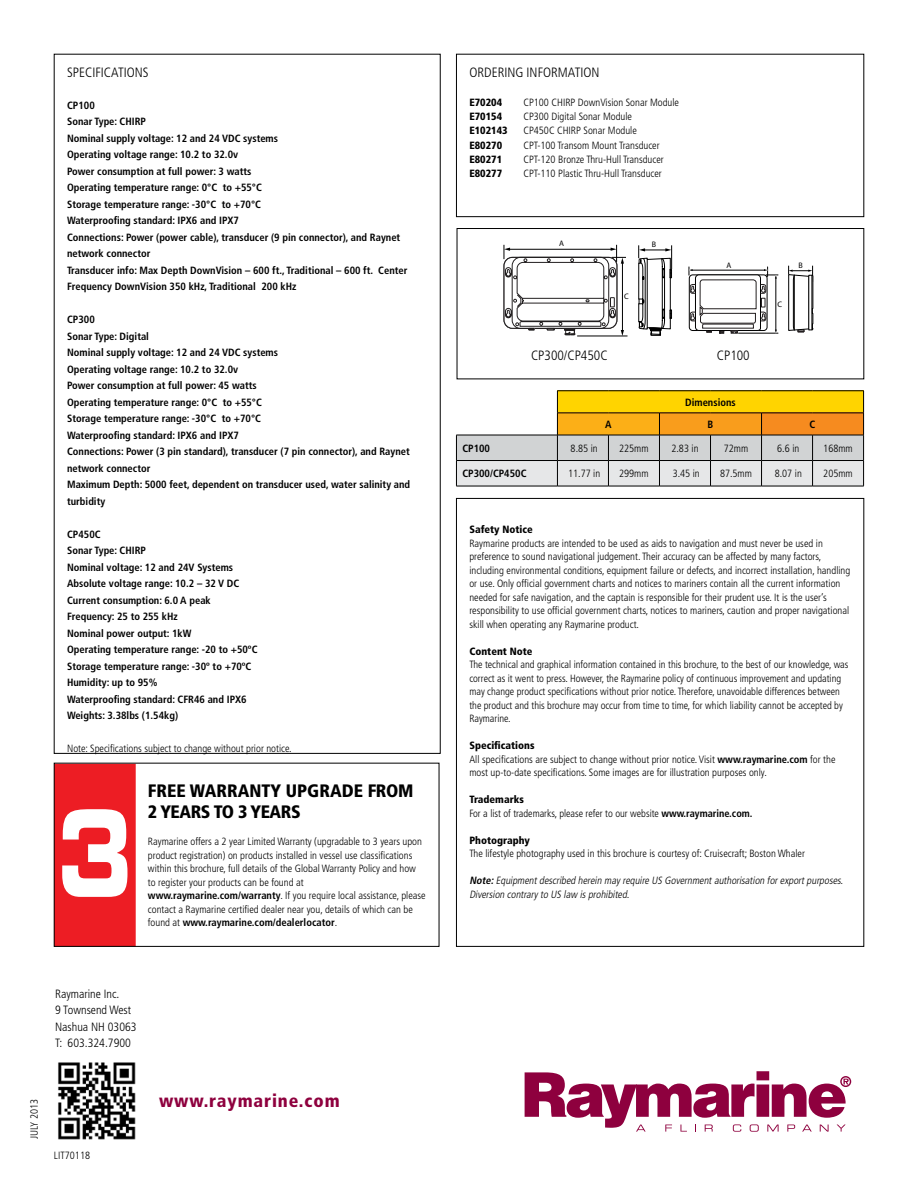
<style>
.page{position:relative;width:918px;height:1188px;background:#fff}
.page>*{position:absolute;margin:0;border:0;box-sizing:border-box;transform-origin:0 0}
.t1{font:900 condensed 18px/21.6px "Frutiger";color:#000}
.t2{font:900 condensed 18px "Frutiger";letter-spacing:.05em;color:#8e003e}
.t3{font:300 condensed 13.5px "Frutiger";color:#000}
.t4{font:300 condensed 12px/16.5px "Frutiger";color:#000}
.t5{font:300 condensed 10.5px/13.5px "Frutiger";color:#000}
.t6{font:700 condensed 10.5px/16.5px "Frutiger";color:#000}
.t7{font:italic 300 condensed 10.5px/13.5px "Frutiger";color:#000}
.t8{font:900 condensed 10.5px "Frutiger";color:#000}
.t9{font:7.95px "Myriad Pro";color:#000}
.s1{font-weight:700}
.s2{font-weight:900}
</style>
<div class="page">
<svg style="left:525px;top:1071px;width:326px;height:61px"></svg>
<img style="left:58px;top:1062px;width:78px;height:78px">
<svg style="left:56px;top:765px;width:80px;height:180px"></svg>
<hr style="left:557px;top:486px;width:51px;height:1px;background:#000">
<hr style="left:608px;top:486px;width:51px;height:1px;background:#000">
<hr style="left:659px;top:486px;width:52px;height:1px;background:#000">
<hr style="left:711px;top:486px;width:51px;height:1px;background:#000">
<hr style="left:762px;top:486px;width:51px;height:1px;background:#000">
<hr style="left:813px;top:486px;width:51px;height:1px;background:#000">
<svg style="left:456px;top:391px;width:408px;height:95px;background:#e1cb93"></svg>
<hr style="left:456px;top:486px;width:101px;height:1px;background:#000">
<div style="left:54px;top:763px;width:385px;height:184px;border:1px solid #000"></div>
<svg style="left:638px;top:245px;width:35px;height:91px"></svg>
<hr style="left:577px;top:336px;width:51px;height:1px;background:#000">
<svg style="left:504px;top:245px;width:122px;height:91px"></svg>
<svg style="left:788px;top:266px;width:26px;height:66px"></svg>
<hr style="left:812px;top:275px;width:1px;height:55px;background:#010101">
<svg style="left:689px;top:267px;width:89px;height:67px"></svg>
<div style="left:457px;top:228px;width:407px;height:151px;border:1px solid #000"></div>
<div style="left:456px;top:54px;width:408px;height:163px;border:1px solid #000"></div>
<p class="t3" style="left:67px;top:65px;width:12px">Specificati</p>
<p class="t3" style="left:127px;top:65px;width:16px">ons</p>
<p class="t6" style="left:67px;top:97px;width:342px">CP100<br>Sonar Type: CHIRP<br>Nominal supply voltage: 12 and 24 VDC systems<br>Operating voltage range: 10.2 to 32.0v<br>Power consumption at full power: 3 watts<br>Operating temperature range: 0°C to +55°C<br>Storage temperature range: -30°C to +70°C<br>Waterproofing standard: IPX6 and IPX7<br>Connections: Power (power cable), transducer (9 pin connector), and Raynet network connector<br>Transducer info: Max Depth DownVision – 600 ft., Traditional – 600 ft. Center Frequency DownVision 350 kHz, Traditional 200 kHz</p>
<p class="t6" style="left:67px;top:311px;width:345px">CP300<br>Sonar Type: Digital<br>Nominal supply voltage: 12 and 24 VDC systems<br>Operating voltage range: 10.2 to 32.0v<br>Power consumption at full power: 45 watts<br>Operating temperature range: 0°C to +55°C<br>Storage temperature range: -30°C to +70°C<br>Waterproofing standard: IPX6 and IPX7<br>Connections: Power (3 pin standard), transducer (7 pin connector), and Raynet network connector<br>Maximum Depth: 5000 feet, dependent on transducer used, water salinity and turbidity</p>
<p class="t6" style="left:67px;top:526px;width:192px">CP450C<br>Sonar Type: CHIRP<br>Nominal voltage: 12 and 24V Systems<br>Absolute voltage range: 10.2 – 32 V DC<br>Current consumption: 6.0 A peak<br>Frequency: 25 to 255 kHz<br>Nominal power output: 1kW<br>Operating temperature range: -20 to +50ºC<br>Storage temperature range: -30º to +70ºC<br>Humidity: up to 95%<br>Waterproofing standard: CFR46 and IPX6<br>Weights: 3.38lbs (1.54kg)</p>
<p class="t5" style="left:67px;top:742px;width:226px">Note: Specifications subject to change without prior notice.</p>
<h1 class="t1" style="left:148px;top:780px;width:267px">FREE WARRANTY UPGRADE from<br>2 years</h1>
<h1 class="t1" style="left:214px;top:801px;width:48px">to 3 years</h1>
<p class="t5" style="left:148px;top:835px;width:279px">Raymarine offers a 2 year Limited Warranty (upgradable to 3 years upon product registration) on products installed in vessel use classifications within this brochure, full details of the Global Warranty Policy and how to register your products can be found at <span class="s1">www.raymarine.com/warranty</span>. If you require local assistance, please contact a Raymarine certified dealer near you, details of which can be found at <span class="s1">www.raymarine.com/dealerlocator</span>.</p>
<p class="t4" style="left:55px;top:985px;width:83px">Raymarine Inc.<br>9 Townsend West<br>Nashua NH 03063<br>T: 603.324.7900</p>
<p class="t5" style="left:28px;top:1139px;width:41px;rotate:-90deg">JULY 2013</p>
<p class="t5" style="left:54px;top:1148px;width:38px">LIT70118</p>
<h1 class="t2" style="left:159px;top:1090px;width:182px">www.raymarine.com</h1>
<p class="t3" style="left:469px;top:65px;width:132px">ORDERING INFORMATION</p>
<p class="t8" style="left:469px;top:96px;width:34px">E70204</p>
<p class="t5" style="left:523px;top:96px;width:157px">CP100 CHIRP DownVision Sonar Module</p>
<p class="t8" style="left:469px;top:110px;width:34px">E70154</p>
<p class="t5" style="left:523px;top:110px;width:110px">CP300 Digital Sonar Module</p>
<p class="t8" style="left:469px;top:124px;width:40px">E102143</p>
<p class="t5" style="left:523px;top:124px;width:115px">CP450C CHIRP Sonar Module</p>
<p class="t8" style="left:469px;top:139px;width:34px">E80270</p>
<p class="t5" style="left:523px;top:138px;width:138px">CPT-100 Transom Mount Transducer</p>
<p class="t8" style="left:469px;top:153px;width:34px">E80271</p>
<p class="t5" style="left:523px;top:153px;width:142px">CPT-120 Bronze Thru-Hull Transducer</p>
<p class="t8" style="left:469px;top:167px;width:34px">E80277</p>
<p class="t5" style="left:523px;top:167px;width:140px">CPT-110 Plastic Thru-Hull Transducer</p>
<p class="t9" style="left:559px;top:239px;width:6px">A</p>
<p class="t9" style="left:624px;top:292px;width:6px">C</p>
<p class="t9" style="left:652px;top:239px;width:6px">B</p>
<p class="t9" style="left:727px;top:261px;width:6px">A</p>
<p class="t9" style="left:798px;top:261px;width:6px">B</p>
<p class="t9" style="left:778px;top:299px;width:6px">C</p>
<p class="t3" style="left:531px;top:348px;width:78px">CP300/CP450C</p>
<p class="t3" style="left:717px;top:348px;width:34px">CP100</p>
<p class="t6" style="left:685px;top:394px;width:52px">Dimensions</p>
<p class="t6" style="left:605px;top:416px;width:8px">A</p>
<p class="t6" style="left:708px;top:416px;width:7px">B</p>
<p class="t6" style="left:810px;top:416px;width:7px">C</p>
<p class="t6" style="left:462px;top:440px;width:29px">CP100</p>
<p class="t5" style="left:571px;top:441px;width:29px">8.85 in</p>
<p class="t5" style="left:619px;top:441px;width:31px">225mm</p>
<p class="t5" style="left:671px;top:441px;width:29px">2.83 in</p>
<p class="t5" style="left:724px;top:441px;width:26px">72mm</p>
<p class="t5" style="left:777px;top:441px;width:24px">6.6 in</p>
<p class="t5" style="left:823px;top:441px;width:31px">168mm</p>
<p class="t6" style="left:462px;top:465px;width:66px">CP300/CP450C</p>
<p class="t5" style="left:568px;top:467px;width:34px">11.77 in</p>
<p class="t5" style="left:619px;top:467px;width:31px">299mm</p>
<p class="t5" style="left:673px;top:467px;width:29px">3.45 in</p>
<p class="t5" style="left:720px;top:467px;width:34px">87.5mm</p>
<p class="t5" style="left:775px;top:467px;width:29px">8.07 in</p>
<p class="t5" style="left:823px;top:467px;width:31px">205mm</p>
<p class="t8" style="left:469px;top:523px;width:65px">Safety Notice</p>
<p class="t5" style="left:469px;top:537px;width:382px">Raymarine products are intended to be used as aids to navigation and must never be used in preference to sound navigational judgement. Their accuracy can be affected by many factors, including environmental conditions, equipment failure or defects, and incorrect installation, handling or use. Only official government charts and notices to mariners contain all the current information needed for safe navigation, and the captain is responsible for their prudent use. It is the user’s responsibility to use official government charts, notices to mariners, caution and proper navigational skill when operating any Raymarine product.</p>
<p class="t8" style="left:469px;top:645px;width:65px">Content Note</p>
<p class="t5" style="left:469px;top:658px;width:381px">The technical and graphical information contained in this brochure, to the best of our knowledge, was correct as it went to press. However, the Raymarine policy of continuous improvement and updating may change product specifications without prior notice. Therefore, unavoidable differences between the product and this brochure may occur from time to time, for which liability cannot be accepted by Raymarine.</p>
<p class="t5" style="left:469px;top:739px;width:368px"><span class="s2">Specifications<br></span>All specifications are subject to change without prior notice. Visit <span class="s1">www.raymarine.com</span> for the most up-to-date specifications. Some images are for illustration purposes only.</p>
<p class="t5" style="left:469px;top:793px;width:285px"><span class="s2">Trademarks<br></span>For a list of trademarks, please refer to our website <span class="s1">www.raymarine.com.</span></p>
<p class="t8" style="left:469px;top:834px;width:62px">Photography</p>
<p class="t5" style="left:469px;top:847px;width:337px">The lifestyle photography used in this brochure is courtesy of: Cruisecraft; Boston Whaler</p>
<p class="t7" style="left:469px;top:874px;width:377px"><span class="s1">Note:</span>Equipment described herein may require US Government authorisation for export purposes.<br>Diversion contraryto US law isprohibited.</p>
</div>
